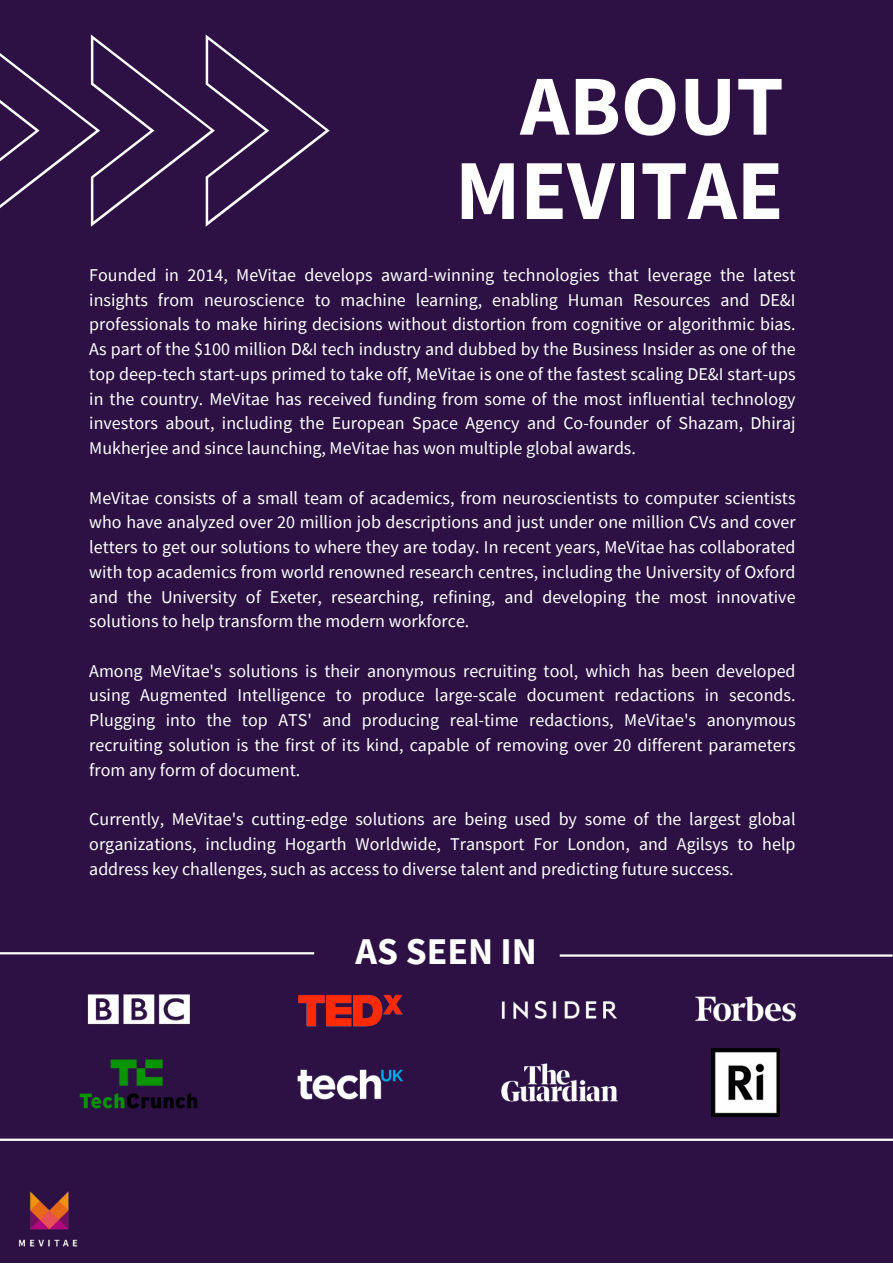
<style>
.page{position:relative;width:893px;height:1264px;background:#fff}
.page>*{position:absolute;margin:0;border:0;box-sizing:border-box;transform-origin:0 0}
.t1{font:700 85.35px "Source Sans Pro";color:#fff}
.t2{font:700 37.65px "Source Sans Pro";color:#fff}
.t3{font:18px/24.8px "Source Sans Pro";color:#fff;text-align:justify}
.t4{font:18px/24.8px "Source Sans Pro";color:#fdfdfd;text-align:justify}
.s1{color:#fff}
.s2{color:#fefefe}
</style>
<div class="page">
<div style="left:0;top:0;width:892px;height:1262px;background:#2d1145"></div>
<svg style="left:0;top:34px;width:329px;height:193px"></svg>
<img style="left:18px;top:1191px;width:60px;height:56px">
<hr style="left:0;top:952px;width:314px;height:2px;background:#fff">
<img style="left:79px;top:1059px;width:119px;height:50px">
<img style="left:87px;top:994px;width:103px;height:31px">
<img style="left:695px;top:996px;width:101px;height:59px">
<img style="left:298px;top:994px;width:105px;height:27px">
<img style="left:270px;top:1021px;width:161px;height:120px">
<img style="left:477px;top:1063px;width:164px;height:78px">
<img style="left:501px;top:1001px;width:117px;height:18px">
<hr style="left:559px;top:954px;width:333px;height:2px;background:#fff">
<hr style="left:0;top:1138px;width:892px;height:2px;background:#fff">
<img style="left:711px;top:1048px;width:68px;height:68px">
<p class="t1" style="left:520px;top:51px;width:265px">ABOUT</p>
<p class="t1" style="left:455px;top:135px;width:330px">MEVITAE</p>
<p class="t3" style="left:89px;top:262px;width:707px">Founded in 2014, MeVitae develops award-winning technologies that leverage the latest insights from neuroscience to machine learning, enabling Human Resources and DE&amp;I professionals to make hiring decisions without distortion from cognitive or algorithmic bias.<br>As part of the $100 million D&amp;I tech industry and dubbed by the Business Insider as one of the top deep-tech start-ups primed to take off, MeVitae is one of the fastest scaling DE&amp;I start-ups in the country. MeVitae has received funding from some of the most influential technology investors about, including the European Space Agency and Co-founder of Shazam, Dhiraj Mukherjee and since launching, MeVitae has won multiple global awards.</p>
<p class="t3" style="left:89px;top:485px;width:707px">MeVitae consists of a small team of academics, from neuroscientists to computer scientists who have analyzed over 20 million job descriptions and just under one million CVs and cover letters to get our solutions to where they are today. In recent years, MeVitae has collaborated with top academics from world renowned research centres, including the University of Oxford and the University of Exeter, researching, refining, and developing the most innovative solutions to help transform the modern workforce.</p>
<p class="t4" style="left:89px;top:658px;width:707px">Among MeVitae's solutions is their anonymous recruiting tool, which has been developed using Augmented Intelligence to produce large-scale document redactions in seconds.<br>Plugging into the top ATS' and producing real-time <span class="s1">redactions, MeVitae's anonymous recruiting solution is the first of its kind, capable of removing over 20 different parameters from any form of document.</span></p>
<p class="t3" style="left:89px;top:806px;width:707px">Currently, MeVitae's cutting-edge solutions are being used by some of the largest global organizations, including <span class="s2">Hogarth Worldwide, Transport For London, and Agilsys</span> to help address key challenges, such as access to diverse talent and predicting future success.</p>
<p class="t2" style="left:355px;top:926px;width:183px">AS SEEN IN</p>
</div>
